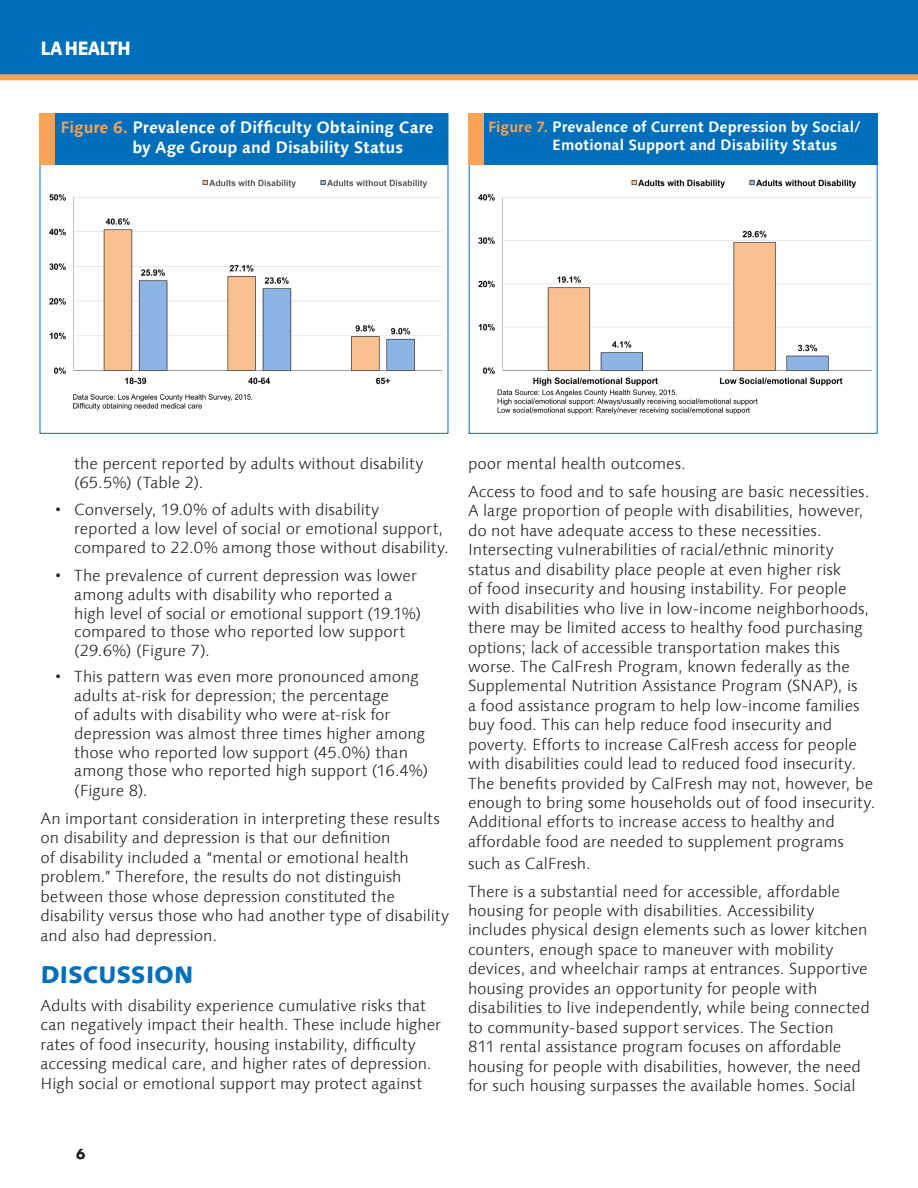
<style>
.page{position:relative;width:918px;height:1188px;background:#fff}
.page>*{position:absolute;margin:0;border:0;box-sizing:border-box;transform-origin:0 0}
.HEAD-BLACK{font:800 24px "Linotype Syntax Com";letter-spacing:-.01em;color:#006fba}
.t1{font:800 19.5px "Linotype Syntax Com";letter-spacing:-.055em;color:#fff;scale:.9 1}
.SUBHEAD{font:700 16.5px/19.8px "Linotype Syntax Com";letter-spacing:-.005em;color:#fff}
.TEXT{font:300 16.2px/19.5px "Linotype Syntax Com";letter-spacing:-.005em;color:#231f20}
.SUBHEAD-2{font:700 15px/18px "Linotype Syntax Com";color:#fff}
.t2{font:700 13.5px "Futura Std";color:#231f20}
.s1{color:#f8a355}
</style>
<div class="page">
<div style="left:0;top:0;width:918px;height:74px;background:#006fba"></div>
<div style="left:0;top:74px;width:918px;height:6px;background:#f8a355"></div>
<img style="left:49px;top:179px;width:393px;height:232px">
<div style="left:40px;top:113px;width:408px;height:52px;background:#006fba"></div>
<div style="left:39px;top:113px;width:15px;height:52px;background:#f8a355"></div>
<img style="left:478px;top:179px;width:393px;height:236px">
<div style="left:469px;top:113px;width:409px;height:52px;background:#006fba"></div>
<div style="left:468px;top:113px;width:16px;height:52px;background:#f8a355"></div>
<p class="t1" style="left:40px;top:35px;width:102px">LA HEALTH</p>
<p class="SUBHEAD" style="left:132px;top:117px;width:303px;text-indent:-72px"><span class="s1">Figure 6.</span> Prevalence of Difficulty Obtaining Care by Age Group and Disability Status</p>
<p class="SUBHEAD-2" style="left:552px;top:117px;width:309px;text-indent:-64px"><span class="s1">Figure 7.</span> Prevalence of Current Depression by Social/<br>Emotional Support and Disability Status</p>
<p class="TEXT" style="left:74px;top:454px;width:351px;line-height:18.9px">the percent reported by adults without disability (65.5%) (Table 2).</p>
<p class="TEXT" style="left:74px;top:500px;width:376px;line-height:18.9px;text-indent:-20px">• Conversely, 19.0% of adults with disability<br>reported a low level of social or emotional support, compared to 22.0% among those without disability.</p>
<p class="TEXT" style="left:74px;top:566px;width:349px;line-height:18.9px;text-indent:-20px">• The prevalence of current depression was lower among adults with disability who reported a high level of social or emotional support (19.1%) compared to those who reported low support (29.6%) (Figure 7).</p>
<p class="TEXT" style="left:74px;top:667px;width:355px;line-height:19px;text-indent:-20px">• This pattern was even more pronounced among adults at-risk for depression; the percentage<br>of adults with disability who were at-risk for depression was almost three times higher among those who reported low support (45.0%) than among those who reported high support (16.4%) (Figure 8).</p>
<p class="TEXT" style="left:40px;top:809px;width:410px">An important consideration in interpreting these results on disability and depression is that our definition<br>of disability included a “mental or emotional health problem.” Therefore, the results do not distinguish between those whose depression constituted the disability versus those who had another type of disability and also had depression.</p>
<p class="HEAD-BLACK" style="left:40px;top:959px;width:155px">DISCUSSION</p>
<p class="TEXT" style="left:40px;top:996px;width:402px">Adults with disability experience cumulative risks that can negatively impact their health. These include higher rates of food insecurity, housing instability, difficulty accessing medical care, and higher rates of depression.<br>High social or emotional support may protect against</p>
<p class="TEXT" style="left:468px;top:454px;width:219px">poor mental health outcomes.</p>
<p class="TEXT" style="left:468px;top:482px;width:409px">Access to food and to safe housing are basic necessities.<br>A large proportion of people with disabilities, however, do not have adequate access to these necessities.<br>Intersecting vulnerabilities of racial/ethnic minority status and disability place people at even higher risk<br>of food insecurity and housing instability. For people with disabilities who live in low-income neighborhoods, there may be limited access to healthy food purchasing options; lack of accessible transportation makes this worse. The CalFresh Program, known federally as the Supplemental Nutrition Assistance Program (SNAP), is<br>a food assistance program to help low-income families buy food. This can help reduce food insecurity and poverty. Efforts to increase CalFresh access for people with disabilities could lead to reduced food insecurity.<br>The benefits provided by CalFresh may not, however, be enough to bring some households out of food insecurity.<br>Additional efforts to increase access to healthy and affordable food are needed to supplement programs</p>
<p class="TEXT" style="left:468px;top:853px;width:124px">such as CalFresh.</p>
<p class="TEXT" style="left:468px;top:881px;width:403px">There is a substantial need for accessible, affordable housing for people with disabilities. Accessibility includes physical design elements such as lower kitchen counters, enough space to maneuver with mobility devices, and wheelchair ramps at entrances. Supportive housing provides an opportunity for people with disabilities to live independently, while being connected to community-based support services. The Section<br>811 rental assistance program focuses on affordable housing for people with disabilities, however, the need for such housing surpasses the available homes. Social</p>
<p class="t2" style="left:76px;top:1145px;width:11px">6</p>
</div>
